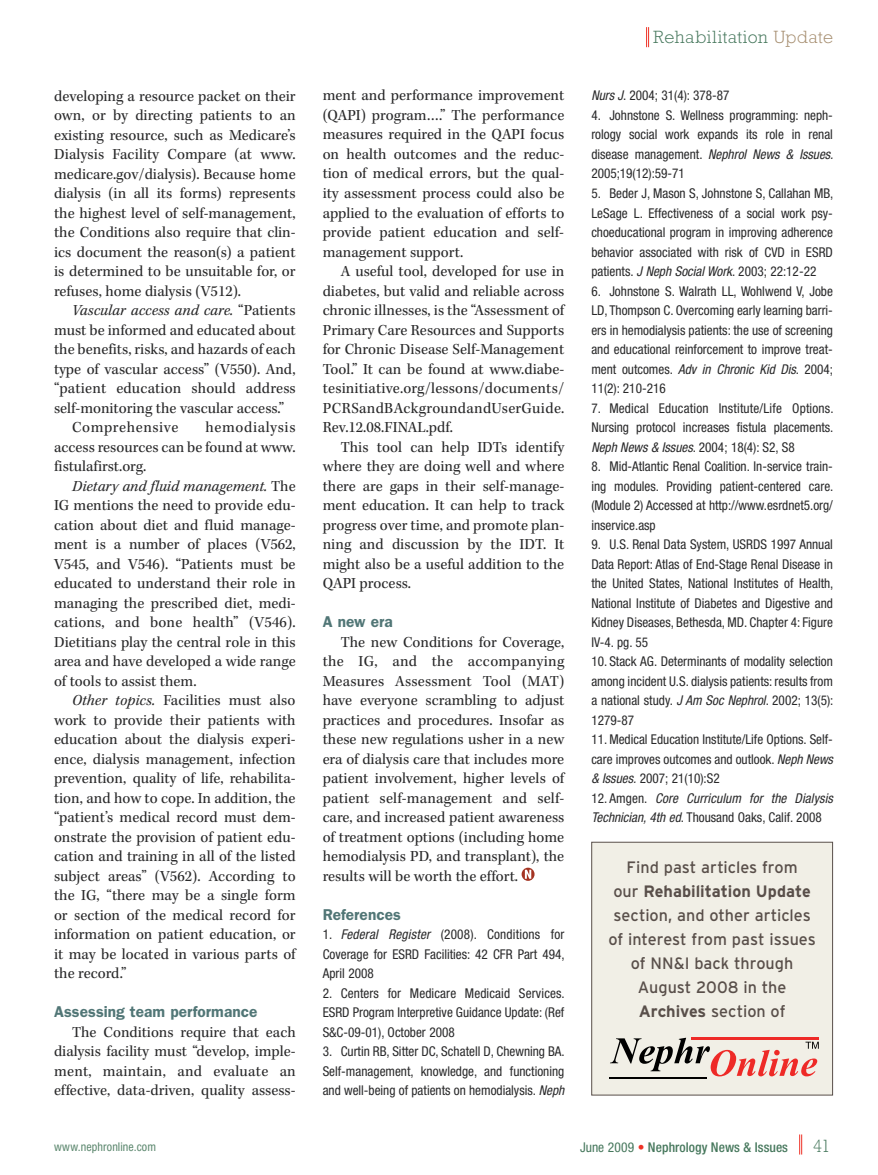
<style>
.page{position:relative;width:878px;height:1175px;background:#fff}
.page>*{position:absolute;margin:0;border:0;box-sizing:border-box;transform-origin:0 0}
.t1{font:300 18px "Rockwell Std";letter-spacing:.025em;color:#47785d}
.t2{font:16.5px/24px "Interstate";color:#594f4a;text-align:center}
.t3{font:15.75px/19.5px "Kepler Std";color:#29292a;text-align:justify}
.t4{font:600 15.75px "ITC Franklin Gothic Std";letter-spacing:.005em;color:#517676}
.t5{font:italic 15.75px "Kepler Std";color:#29292a}
.t6{font:15.75px "Kepler Std";letter-spacing:.04em;color:#29292a}
.t7{font:condensed 13.5px/19.5px "Helvetica Neue LT Std";color:#29292a;text-align:justify}
.t8{font:italic condensed 13.5px/19.5px "Helvetica Neue LT Std";letter-spacing:.01em;color:#29292a}
.t9{font:500 condensed 13.5px "Helvetica Neue LT Std";letter-spacing:.005em;color:#47785d}
.t10{font:condensed 12px "Helvetica Neue LT Std";letter-spacing:.005em;color:#5e8970}
.s1{font-style:normal}
.s2{font-style:italic}
.s3{color:#a68e70}
.s4{font-weight:700}
.s5{font-weight:400}
.s6{color:#ee3226}
</style>
<div class="page">
<svg style="left:799px;top:1134px;width:3px;height:20px"></svg>
<svg style="left:646px;top:27px;width:3px;height:20px"></svg>
<svg style="left:521px;top:867px;width:13px;height:14px"></svg>
<div style="left:591px;top:842px;width:241px;height:253px;background:#f1efe6;border:1px solid #594f4a"></div>
<hr style="left:691px;top:1036px;width:128px;height:3px;background:#ee2a27">
<svg style="left:610px;top:1037px;width:208px;height:39px"></svg>
<hr style="left:609px;top:1076px;width:97px;height:2px;background:#000">
<p class="t3" style="left:54px;top:86px;width:243px">developing a resource packet on their own, or by directing patients to an existing resource, such as Medicare’s Dialysis Facility Compare (at www. medicare.gov/dialysis). Because home dialysis (in all its forms) represents the highest level of self-management, the Conditions also require that clin&shy;ics document the reason(s) a patient is determined to be unsuitable for, or refuses, home dialysis (V512).</p>
<p class="t5" style="left:72px;top:301px;width:225px">Vascular access and care. <span class="s1">“Patients</span></p>
<p class="t3" style="left:54px;top:320px;width:243px">must be informed and educated about</p>
<p class="t3" style="left:54px;top:340px;width:243px">the benefits, risks, and hazards of each</p>
<p class="t3" style="left:54px;top:359px;width:243px">type of vascular access” (V550). And,</p>
<p class="t3" style="left:54px;top:379px;width:243px">“patient education should address</p>
<p class="t3" style="left:54px;top:398px;width:232px">self-monitoring the vascular access.”</p>
<p class="t6" style="left:72px;top:418px;width:108px">Comprehensive</p>
<p class="t3" style="left:54px;top:418px;width:243px;text-indent:151px">hemodialysis access resources can be found at www. fistulafirst.org.</p>
<p class="t3" style="left:54px;top:476px;width:243px;text-indent:18px"><span class="s2">Dietary and fluid management.</span> The IG mentions the need to provide edu&shy;cation about diet and fluid manage&shy;ment is a number of places (V562, V545, and V546). “Patients must be educated to understand their role in managing the prescribed diet, medi&shy;cations, and bone health” (V546).<br>Dietitians play the central role in this area and have developed a wide range of tools to assist them.</p>
<p class="t3" style="left:54px;top:691px;width:243px;text-indent:18px"><span class="s2">Other topics.</span> Facilities must also work to provide their patients with education about the dialysis experi&shy;ence, dialysis management, infection prevention, quality of life, rehabilita&shy;tion, and how to cope. In addition, the “patient’s medical record must dem&shy;onstrate the provision of patient edu&shy;cation and training in all of the listed subject areas” (V562). According to the IG, “there may be a single form or section of the medical record for information on patient education, or it may be located in various parts of the record.”</p>
<p class="t4" style="left:54px;top:1002px;width:205px">Assessing team performance</p>
<p class="t3" style="left:54px;top:1022px;width:243px;text-indent:18px">The Conditions require that each dialysis facility must “develop, imple&shy;ment, maintain, and evaluate an effective, data-driven, quality assess-</p>
<p class="t3" style="left:323px;top:86px;width:243px">ment and performance improvement (QAPI) program….” The performance measures required in the QAPI focus on health outcomes and the reduc&shy;tion of medical errors, but the qual&shy;ity assessment process could also be applied to the evaluation of efforts to provide patient education and self&shy;management support.</p>
<p class="t3" style="left:323px;top:262px;width:243px;text-indent:18px">A useful tool, developed for use in diabetes, but valid and reliable across chronic illnesses, is the “Assessment of Primary Care Resources and Supports for Chronic Disease Self-Management Tool.” It can be found at www.diabe&shy;tesinitiative.org/lessons/documents/ PCRSandBAckgroundandUserGuide.<br>Rev.12.08.FINAL.pdf.</p>
<p class="t3" style="left:323px;top:437px;width:243px;text-indent:18px">This tool can help IDTs identify where they are doing well and where there are gaps in their self-manage&shy;ment education. It can help to track progress over time, and promote plan&shy;ning and discussion by the IDT. It might also be a useful addition to the QAPI process.</p>
<p class="t4" style="left:323px;top:612px;width:72px">A new era</p>
<p class="t3" style="left:323px;top:632px;width:243px;text-indent:18px">The new Conditions for Coverage, the IG, and the accompanying Measures Assessment Tool (MAT) have everyone scrambling to adjust practices and procedures. Insofar as these new regulations usher in a new era of dialysis care that includes more patient involvement, higher levels of patient self-management and self&shy;care, and increased patient awareness of treatment options (including home hemodialysis PD, and transplant), the results will be worth the effort.</p>
<p class="t4" style="left:322px;top:905px;width:80px">References</p>
<p class="t7" style="left:322px;top:924px;width:244px">1. <span class="s2">Federal Register</span> (2008). Conditions for Coverage for ESRD Facilities: 42 CFR Part 494, April 2008</p>
<p class="t7" style="left:322px;top:983px;width:244px">2. Centers for Medicare Medicaid Services.<br>ESRD Program Interpretive Guidance Update: (Ref S&amp;C-09-01), October 2008</p>
<p class="t7" style="left:322px;top:1041px;width:243px">3. Curtin RB, Sitter DC, Schatell D, Chewning BA.<br>Self-management, knowledge, and functioning and well-being of patients on hemodialysis. <span class="s2">Neph</span></p>
<p class="t1" style="left:653px;top:27px;width:181px">Rehabilitation <span class="s3">Update</span></p>
<p class="t7" style="left:591px;top:86px;width:140px"><span class="s2">Nurs J</span>. 2004; 31(4): 378-87</p>
<p class="t7" style="left:591px;top:105px;width:244px">4. Johnstone S. Wellness programming: neph&shy;rology social work expands its role in renal disease management. <span class="s2">Nephrol News &amp; Issues.<br></span>2005;19(12):59-71</p>
<p class="t7" style="left:591px;top:183px;width:243px">5. Beder J, Mason S, Johnstone S, Callahan MB, LeSage L. Effectiveness of a social work psy&shy;choeducational program in improving adherence behavior associated with risk of CVD in ESRD patients. <span class="s2">J Neph Social Work</span>. 2003; 22:12-22</p>
<p class="t7" style="left:591px;top:281px;width:243px">6. Johnstone S. Walrath LL, Wohlwend V, Jobe LD, Thompson C. Overcoming early learning barri&shy;ers in hemodialysis patients: the use of screening and educational reinforcement to improve treat&shy;ment outcomes. <span class="s2">Adv in Chronic Kid Dis</span>. 2004; 11(2): 210-216</p>
<p class="t7" style="left:591px;top:398px;width:244px">7. Medical Education Institute/Life Options.<br>Nursing protocol increases fistula placements.<br><span class="s2">Neph News &amp; Issues</span>. 2004; 18(4): S2, S8</p>
<p class="t7" style="left:591px;top:456px;width:243px">8. Mid-Atlantic Renal Coalition. In-service train&shy;ing modules. Providing patient-centered care. (Module 2) Accessed at http://www.esrdnet5.org/ inservice.asp</p>
<p class="t7" style="left:591px;top:534px;width:243px">9. U.S. Renal Data System, USRDS 1997 Annual Data Report: Atlas of End-Stage Renal Disease in the United States, National Institutes of Health, National Institute of Diabetes and Digestive and Kidney Diseases, Bethesda, MD. Chapter 4: Figure IV-4. pg. 55</p>
<p class="t7" style="left:591px;top:651px;width:243px">10. Stack AG. Determinants of modality selection among incident U.S. dialysis patients: results from a national study. <span class="s2">J Am Soc Nephrol</span>. 2002; 13(5):<br>1279-87</p>
<p class="t7" style="left:591px;top:729px;width:243px">11. Medical Education Institute/Life Options. Self&shy;care improves outcomes and outlook. <span class="s2">Neph News &amp; Issues.</span> 2007; 21(10):S2</p>
<p class="t8" style="left:591px;top:788px;width:243px"><span class="s1">12. Amgen.</span> Core Curriculum for the Dialysis<br>Technician, 4th ed<span class="s1">. Thousand Oaks, Calif. 2008</span></p>
<p class="t2" style="left:608px;top:855px;width:209px">Find past articles from<br>our <span class="s4">Rehabilitation Update </span>section, and other articles of interest from past issues of NN&amp;I back through<br>August 2008 in the<br><span class="s4">Archives</span> section of</p>
<p class="t10" style="left:54px;top:1140px;width:103px">www.nephronline.com</p>
<p class="t9" style="left:580px;top:1138px;width:209px"><span class="s5">June 2009</span> <span class="s6">•</span> Nephrology News &amp; Issues</p>
<p class="t1" style="left:812px;top:1135px;width:19px">41</p>
</div>
